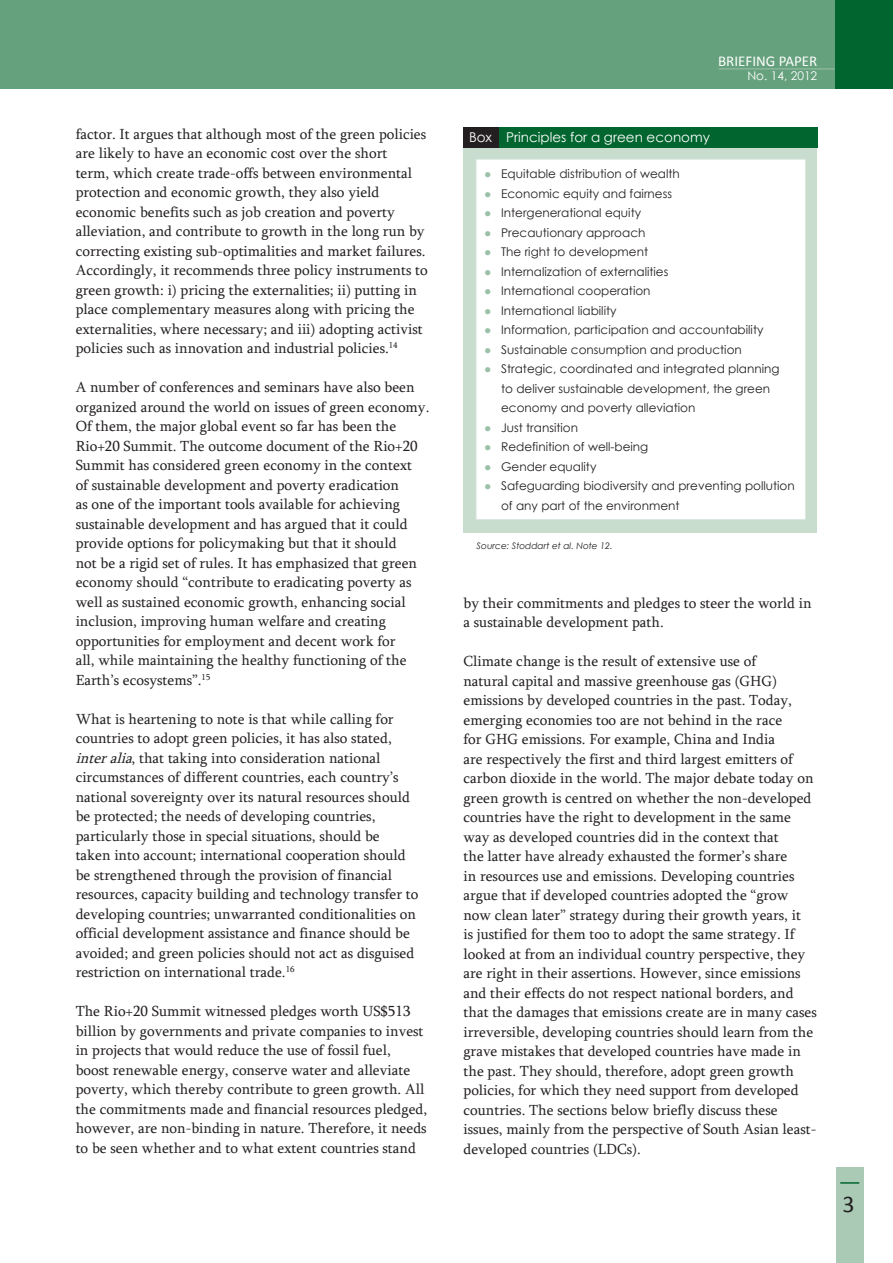
<style>
.page{position:relative;width:893px;height:1263px;background:#fff}
.page>*{position:absolute;margin:0;border:0;box-sizing:border-box;transform-origin:0 0}
.t1{font:24px "Calibri";color:#231f20}
.t2{font:15px/19.5px "Sylfaen";color:#231f20}
.t3{font:15px "Calibri";color:#fff}
.t4{font:13.5px "Century Gothic";color:#fff}
.t5{font:12px/19.5px "Century Gothic";color:#231f20}
.t6{font:12px "Century Gothic";color:#fff}
.t7{font:italic 9px "Century Gothic";color:#231f20}
.s1{font-style:italic}
</style>
<div class="page">
<div style="left:0;top:0;width:839px;height:88px;background:#66a17d"></div>
<hr style="left:719px;top:69px;width:118px;height:1px;background:#9bc0a8">
<div style="left:836px;top:1168px;width:27px;height:95px;background:#aacab6"></div>
<svg style="left:840px;top:1182px;width:19px;height:2px"></svg>
<div style="left:836px;top:0;width:57px;height:88px;background:#00652e"></div>
<div style="left:499px;top:128px;width:318px;height:20px;background:#00652e"></div>
<div style="left:463px;top:148px;width:354px;height:384px;background:#c9ddcf"></div>
<div style="left:463px;top:128px;width:36px;height:20px;background:#231f20"></div>
<div style="left:476px;top:159px;width:329px;height:360px;background:#fff"></div>
<div style="left:476px;top:159px;width:330px;height:361px;border:1px solid #d9e7dd"></div>
<p class="t2" style="left:76px;top:125px;width:354px">factor. It argues that although most of the green policies are likely to have an economic cost over the short<br>term, which create trade-offs between environmental protection and economic growth, they also yield economic benefits such as job creation and poverty alleviation, and contribute to growth in the long run by correcting existing sub-optimalities and market failures.<br>Accordingly, it recommends three policy instruments to green growth: i) pricing the externalities; ii) putting in place complementary measures along with pricing the externalities, where necessary; and iii) adopting activist policies such as innovation and industrial policies.<sup>14</sup></p>
<p class="t2" style="left:76px;top:379px;width:355px">A number of conferences and seminars have also been organized around the world on issues of green economy.<br>Of them, the major global event so far has been the Rio+20 Summit. The outcome document of the Rio+20<br>Summit has considered green economy in the context<br>of sustainable development and poverty eradication<br>as one of the important tools available for achieving sustainable development and has argued that it could provide options for policymaking but that it should<br>not be a rigid set of rules. It has emphasized that green economy should “contribute to eradicating poverty as well as sustained economic growth, enhancing social inclusion, improving human welfare and creating opportunities for employment and decent work for<br>all, while maintaining the healthy functioning of the Earth’s ecosystems”.<sup>15</sup></p>
<p class="t2" style="left:76px;top:710px;width:344px">What is heartening to note is that while calling for countries to adopt green policies, it has also stated, <span class="s1">interalia</span>, that taking into consideration national circumstances of different countries, each country’s national sovereignty over its natural resources should be protected; the needs of developing countries, particularly those in special situations, should be<br>taken into account; international cooperation should be strengthened through the provision of financial resources, capacity building and technology transfer to developing countries; unwarranted conditionalities on official development assistance and finance should be avoided; and green policies should not act as disguised restriction on international trade.<sup>16</sup></p>
<p class="t2" style="left:76px;top:1003px;width:353px">The Rio+20 Summit witnessed pledges worth US$513 billion by governments and private companies to invest in projects that would reduce the use of fossil fuel, boost renewable energy, conserve water and alleviate poverty, which thereby contribute to green growth. All the commitments made and financial resources pledged, however, are non-binding in nature. Therefore, it needs to be seen whether and to what extent countries stand</p>
<p class="t3" style="left:718px;top:54px;width:101px">BRIEFING PAPER</p>
<p class="t6" style="left:747px;top:68px;width:71px">No. 14, 2012</p>
<p class="t4" style="left:469px;top:128px;width:25px">Box</p>
<p class="t4" style="left:506px;top:128px;width:205px">Principles for a green economy</p>
<p class="t5" style="left:501px;top:164px;width:295px">Equitable distribution of wealth<br>Economic equity and fairness<br>Intergenerational equity<br>Precautionary approach<br>The right to development<br>Internalization of externalities<br>International cooperation<br>International liability<br>Information, participation and accountability Sustainable consumption and production Strategic, coordinated and integrated planning<br>to deliver sustainable development, the green economy and poverty alleviation<br>Just transition<br>Redefinition of well-being<br>Gender equality<br>Safeguarding biodiversity and preventing pollution of any part of the environment</p>
<p class="t7" style="left:477px;top:539px;width:138px">Source: Stoddart et al. Note 12.</p>
<p class="t2" style="left:463px;top:594px;width:350px">by their commitments and pledges to steer the world in a sustainable development path.</p>
<p class="t2" style="left:463px;top:653px;width:355px">Climate change is the result of extensive use of<br>natural capital and massive greenhouse gas (GHG) emissions by developed countries in the past. Today, emerging economies too are not behind in the race<br>for GHG emissions. For example, China and India<br>are respectively the first and third largest emitters of carbon dioxide in the world. The major debate today on green growth is centred on whether the non-developed countries have the right to development in the same way as developed countries did in the context that<br>the latter have already exhausted the former’s share<br>in resources use and emissions. Developing countries argue that if developed countries adopted the “grow now clean later” strategy during their growth years, it<br>is justified for them too to adopt the same strategy. If looked at from an individual country perspective, they are right in their assertions. However, since emissions and their effects do not respect national borders, and that the damages that emissions create are in many cases irreversible, developing countries should learn from the grave mistakes that developed countries have made in the past. They should, therefore, adopt green growth policies, for which they need support from developed countries. The sections below briefly discuss these issues, mainly from the perspective of South Asian least&shy;developed countries (LDCs).</p>
<h1 class="t1" style="left:842px;top:1194px;width:14px">3</h1>
</div>
